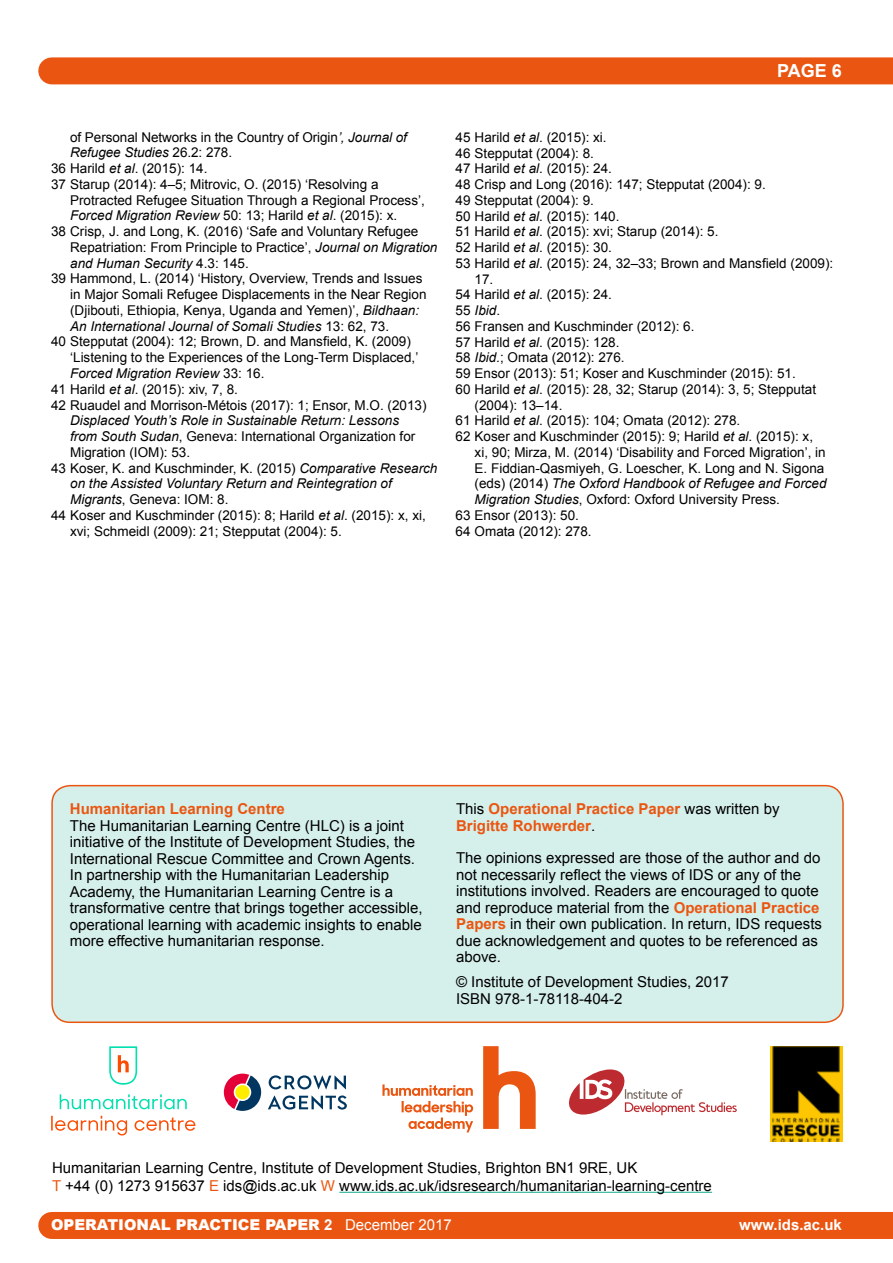
<style>
.page{position:relative;width:893px;height:1263px;background:#fff}
.page>*{position:absolute;margin:0;border:0;box-sizing:border-box;transform-origin:0 0}
.t1{font:700 18px "Arial";color:#fff}
.t2{font:15px/16.5px "Arial";color:#000}
.t3{font:700 15px/16.5px "Arial";color:#ea5611}
.t4{font:900 15px "Arial";color:#fff}
.t5{font:700 15px "Arial";color:#fff}
.t6{font:13.5px "Arial";color:#000}
.t7{font:italic 13.5px "Arial";color:#000}
.s1{font-style:italic}
.s2{font-style:normal}
.s3{font-weight:400;color:#000}
.s4{font-weight:700;color:#ea5611}
.s5{color:#ea5611}
.s6{font-weight:700}
.s7{font-weight:400}
</style>
<div class="page">
<div style="left:52px;top:786px;width:791px;height:236px;background:#d5efea;border-radius:18px"></div>
<div style="left:51px;top:785px;width:793px;height:238px;border:2px solid #ea5611;border-radius:18px"></div>
<hr style="left:339px;top:1192px;width:373px;height:1px;background:#2bb198">
<svg style="left:109px;top:1046px;width:28px;height:39px"></svg>
<svg style="left:51px;top:1116px;width:144px;height:19px"></svg>
<svg style="left:60px;top:1094px;width:127px;height:15px"></svg>
<img style="left:770px;top:1046px;width:72px;height:96px">
<svg style="left:224px;top:1073px;width:37px;height:38px"></svg>
<div style="left:235px;top:1085px;width:15px;height:14px;background:#ffed00;border-radius:50%"></div>
<svg style="left:269px;top:1075px;width:77px;height:14px"></svg>
<svg style="left:268px;top:1095px;width:79px;height:14px"></svg>
<svg style="left:569px;top:1069px;width:168px;height:46px"></svg>
<div style="left:52px;top:1212px;width:841px;height:27px;background:#ea5611"></div>
<div style="left:52px;top:57px;width:841px;height:27px;background:#ea5611"></div>
<svg style="left:483px;top:1046px;width:53px;height:83px"></svg>
<svg style="left:382px;top:1084px;width:91px;height:48px"></svg>
<h1 class="t1" style="left:777px;top:58px;width:66px">PAGE 6</h1>
<p class="t6" style="left:70px;top:128px;width:338px">of Personal Networks in the Country of Origin<span class="s1">’, Journal of</span></p>
<p class="t7" style="left:70px;top:144px;width:163px">Refugee Studies <span class="s2">26.2: 278.</span></p>
<p class="t6" style="left:51px;top:160px;width:158px">36 Harild <span class="s1">et al</span>. (2015): 14.</p>
<p class="t6" style="left:51px;top:175px;width:329px">37 Starup (2014): 4–5; Mitrovic, O. (2015) ‘Resolving a</p>
<p class="t6" style="left:70px;top:191px;width:356px">Protracted Refugee Situation Through a Regional Process’,</p>
<p class="t7" style="left:70px;top:207px;width:329px">Forced Migration Review <span class="s2">50: 13; Harild</span> et al<span class="s2">. (2015): x.</span></p>
<p class="t6" style="left:51px;top:223px;width:369px">38 Crisp, J. and Long, K. (2016) ‘Safe and Voluntary Refugee</p>
<p class="t6" style="left:70px;top:238px;width:369px">Repatriation: From Principle to Practice’, <span class="s1">Journal on Migration</span></p>
<p class="t7" style="left:70px;top:254px;width:180px">and Human Security <span class="s2">4.3: 145.</span></p>
<p class="t6" style="left:51px;top:270px;width:373px">39 Hammond, L. (2014) ‘History, Overview, Trends and Issues</p>
<p class="t6" style="left:70px;top:286px;width:358px">in Major Somali Refugee Displacements in the Near Region</p>
<p class="t6" style="left:70px;top:301px;width:350px">(Djibouti, Ethiopia, Kenya, Uganda and Yemen)’, <span class="s1">Bildhaan:</span></p>
<p class="t7" style="left:70px;top:317px;width:320px">An International Journal of Somali Studies <span class="s2">13: 62, 73.</span></p>
<p class="t6" style="left:51px;top:333px;width:361px">40 Stepputat (2004): 12; Brown, D. and Mansfield, K. (2009)</p>
<p class="t6" style="left:70px;top:349px;width:350px">‘Listening to the Experiences of the Long-Term Displaced,’</p>
<p class="t7" style="left:70px;top:364px;width:196px">Forced Migration Review <span class="s2">33: 16.</span></p>
<p class="t6" style="left:51px;top:380px;width:188px">41 Harild <span class="s1">et al</span>. (2015): xiv, 7, 8.</p>
<p class="t6" style="left:51px;top:396px;width:377px">42 Ruaudel and Morrison-Métois (2017): 1; Ensor, M.O. (2013)</p>
<p class="t7" style="left:70px;top:412px;width:330px">Displaced Youth’s Role in Sustainable Return: Lessons</p>
<p class="t6" style="left:70px;top:427px;width:347px"><span class="s1">from South Sudan</span>, Geneva: International Organization for</p>
<p class="t6" style="left:70px;top:443px;width:122px">Migration (IOM): 53.</p>
<p class="t6" style="left:51px;top:459px;width:388px">43 Koser, K. and Kuschminder, K. (2015) <span class="s1">Comparative Research</span></p>
<p class="t7" style="left:70px;top:475px;width:323px">on the Assisted Voluntary Return and Reintegration of</p>
<p class="t6" style="left:70px;top:490px;width:160px"><span class="s1">Migrants</span>, Geneva: IOM: 8.</p>
<p class="t6" style="left:51px;top:506px;width:376px">44 Koser and Kuschminder (2015): 8; Harild <span class="s1">et al</span>. (2015): x, xi,</p>
<p class="t6" style="left:70px;top:522px;width:273px">xvi; Schmeidl (2009): 21; Stepputat (2004): 5.</p>
<p class="t6" style="left:455px;top:128px;width:153px">45 Harild <span class="s1">et al</span>. (2015): xi.</p>
<p class="t6" style="left:455px;top:144px;width:140px">46 Stepputat (2004): 8.</p>
<p class="t6" style="left:455px;top:160px;width:158px">47 Harild <span class="s1">et al</span>. (2015): 24.</p>
<p class="t6" style="left:455px;top:175px;width:312px">48 Crisp and Long (2016): 147; Stepputat (2004): 9.</p>
<p class="t6" style="left:455px;top:191px;width:140px">49 Stepputat (2004): 9.</p>
<p class="t6" style="left:455px;top:207px;width:165px">50 Harild <span class="s1">et al</span>. (2015): 140.</p>
<p class="t6" style="left:455px;top:223px;width:264px">51 Harild <span class="s1">et al</span>. (2015): xvi; Starup (2014): 5.</p>
<p class="t6" style="left:455px;top:238px;width:158px">52 Harild <span class="s1">et al</span>. (2015): 30.</p>
<p class="t6" style="left:455px;top:254px;width:379px">53 Harild <span class="s1">et al</span>. (2015): 24, 32–33; Brown and Mansfield (2009):</p>
<p class="t6" style="left:475px;top:270px;width:20px">17.</p>
<p class="t6" style="left:455px;top:286px;width:158px">54 Harild <span class="s1">et al</span>. (2015): 24.</p>
<p class="t7" style="left:455px;top:302px;width:46px"><span class="s2">55</span> Ibid<span class="s2">.</span></p>
<p class="t6" style="left:455px;top:317px;width:240px">56 Fransen and Kuschminder (2012): 6.</p>
<p class="t6" style="left:455px;top:333px;width:165px">57 Harild <span class="s1">et al</span>. (2015): 128.</p>
<p class="t6" style="left:455px;top:349px;width:171px">58 <span class="s1">Ibid.</span>; Omata (2012): 276.</p>
<p class="t6" style="left:455px;top:364px;width:342px">59 Ensor (2013): 51; Koser and Kuschminder (2015): 51.</p>
<p class="t6" style="left:455px;top:380px;width:362px">60 Harild <span class="s1">et al</span>. (2015): 28, 32; Starup (2014): 3, 5; Stepputat</p>
<p class="t6" style="left:475px;top:396px;width:89px">(2004): 13–14.</p>
<p class="t6" style="left:455px;top:412px;width:286px">61 Harild <span class="s1">et al</span>. (2015): 104; Omata (2012): 278.</p>
<p class="t6" style="left:455px;top:428px;width:359px">62 Koser and Kuschminder (2015): 9; Harild <span class="s1">et al</span>. (2015): x,</p>
<p class="t6" style="left:475px;top:443px;width:353px">xi, 90; Mirza, M. (2014) ‘Disability and Forced Migration’, in</p>
<p class="t6" style="left:475px;top:459px;width:351px">E. Fiddian-Qasmiyeh, G. Loescher, K. Long and N. Sigona</p>
<p class="t7" style="left:475px;top:475px;width:353px"><span class="s2">(eds) (2014)</span> The Oxford Handbook of Refugee and Forced</p>
<p class="t6" style="left:475px;top:491px;width:307px"><span class="s1">Migration Studies</span>, Oxford: Oxford University Press.</p>
<p class="t6" style="left:455px;top:506px;width:125px">63 Ensor (2013): 50.</p>
<p class="t6" style="left:455px;top:522px;width:138px">64 Omata (2012): 278.</p>
<p class="t3" style="left:70px;top:801px;width:217px">Humanitarian Learning Centre</p>
<p class="t2" style="left:70px;top:817px;width:354px">The Humanitarian Learning Centre (HLC) is a joint initiative of the Institute of Development Studies, the International Rescue Committee and Crown Agents.<br>In partnership with the Humanitarian Leadership Academy, the Humanitarian Learning Centre is a transformative centre that brings together accessible, operational learning with academic insights to enable more effective humanitarian response.</p>
<p class="t3" style="left:456px;top:801px;width:325px"><span class="s3">This</span> Operational Practice Paper <span class="s3">was written by<br></span>Brigitte Rohwerder<span class="s3">.</span></p>
<p class="t2" style="left:456px;top:850px;width:367px">The opinions expressed are those of the author and do not necessarily reflect the views of IDS or any of the institutions involved. Readers are encouraged to quote and reproduce material from the <span class="s4">Operational Practice Papers</span> in their own publication. In return, IDS requests due acknowledgement and quotes to be referenced as above.</p>
<p class="t2" style="left:456px;top:974px;width:274px">© Institute of Development Studies, 2017<br>ISBN 978-1-78118-404-2</p>
<p class="t2" style="left:52px;top:1158px;width:661px;line-height:18px">Humanitarian Learning Centre, Institute of Development Studies, Brighton BN1 9RE, UK<br><span class="s5">T</span> +44 (0) 1273 915637 <span class="s5">E</span> ids@ids.ac.uk <span class="s5">W</span> www.ids.ac.uk/idsresearch/humanitarian-learning-centre</p>
<p class="t4" style="left:51px;top:1213px;width:402px">OPERATIONAL PRACTICE PAPER <span class="s6">2</span> <span class="s7">December 2017</span></p>
<p class="t5" style="left:739px;top:1214px;width:104px">www.ids.ac.uk</p>
</div>
